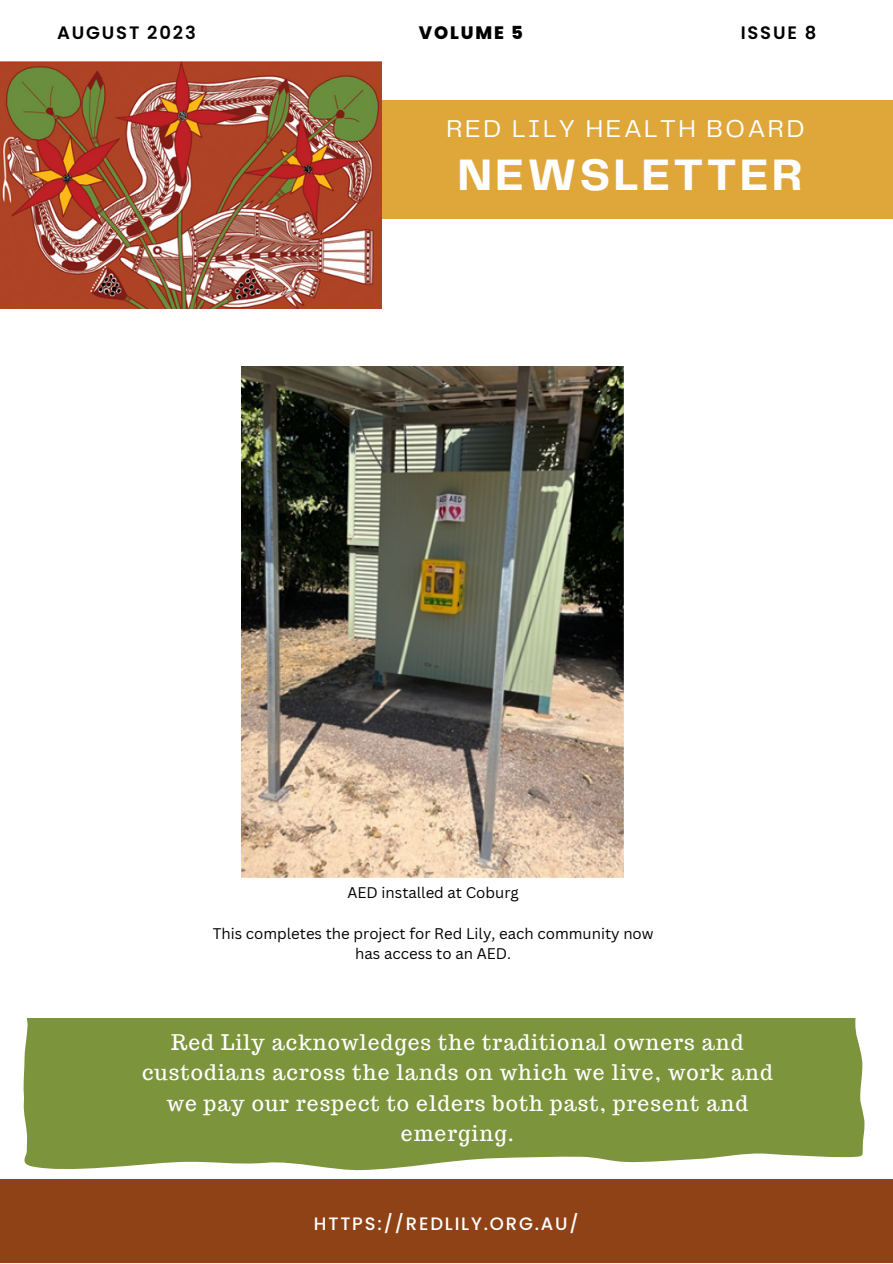
<style>
.page{position:relative;width:893px;height:1264px;background:#fff}
.page>*{position:absolute;margin:0;border:0;box-sizing:border-box;transform-origin:0 0}
.t1{font:700 45.75px "Telegraf";letter-spacing:.07em;color:#fff}
.t2{font:25.2px "Telegraf";letter-spacing:.1em;color:#fff}
.t3{font:21px/30.3px "Trocchi";letter-spacing:.05em;color:#fff;text-align:center}
.t4{font:500 18px "Poppins";letter-spacing:.1em;color:#fff}
.t5{font:600 18px "Poppins";letter-spacing:.1em;color:#000}
.t6{font:800 18px "Poppins";letter-spacing:.1em;color:#000}
.t7{font:15px/20.2px "Canva Sans";color:#000;text-align:center}
</style>
<div class="page">
<div style="left:0;top:100px;width:892px;height:119px;background:#dfa73a"></div>
<img style="left:0;top:62px;width:381px;height:246px">
<div style="left:0;top:1178px;width:892px;height:84px;background:#8f4216"></div>
<svg style="left:23px;top:1018px;width:842px;height:153px;fill:#7c943c"></svg>
<img style="left:241px;top:367px;width:383px;height:511px">
<p class="t5" style="left:57px;top:20px;width:140px">AUGUST 2023</p>
<p class="t6" style="left:419px;top:20px;width:105px">VOLUME 5</p>
<p class="t5" style="left:740px;top:20px;width:77px">ISSUE 8</p>
<p class="t2" style="left:446px;top:118px;width:360px">RED LILY HEALTH BOARD</p>
<p class="t1" style="left:457px;top:155px;width:347px">NEWSLETTER</p>
<p class="t7" style="left:347px;top:882px;width:173px">AED installed at Coburg</p>
<p class="t7" style="left:213px;top:922px;width:442px">This completes the project for Red Lily, each community now has access to an AED.</p>
<p class="t3" style="left:142px;top:1026px;width:632px">Red Lily acknowledges the traditional owners and custodians across the lands on which we live, work and we pay our respect to elders both past, present and emerging.</p>
<p class="t4" style="left:314px;top:1211px;width:266px">HTTPS://REDLILY.ORG.AU/</p>
</div>
